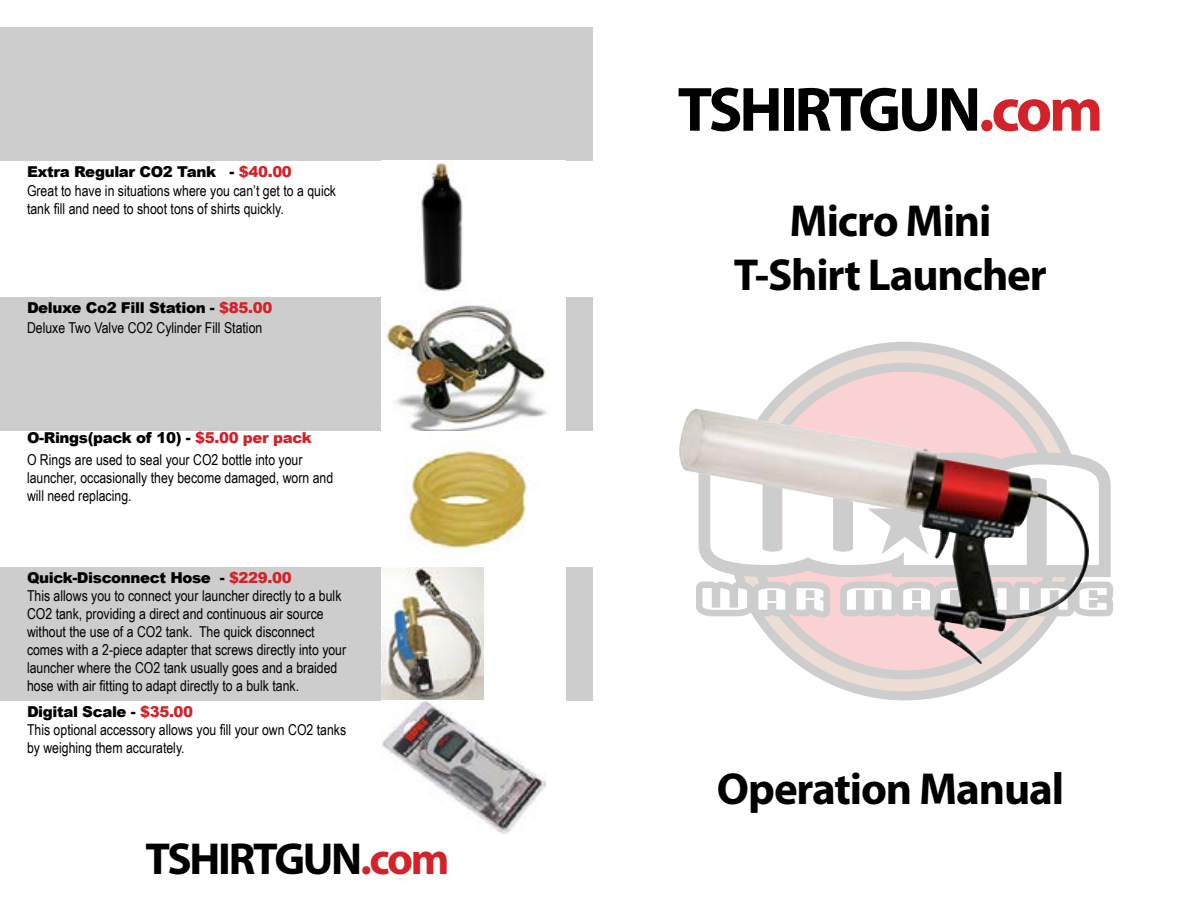
<style>
.page{position:relative;width:1188px;height:918px;background:#fff}
.page>*{position:absolute;margin:0;border:0;box-sizing:border-box;transform-origin:0 0}
.t1{font:700 63px "Myriad Pro";letter-spacing:-.05em;color:#000}
.t2{font:700 45px/54px "Myriad Pro";letter-spacing:-.025em;color:#000;text-align:center}
.t3{font:700 45px "Myriad Pro";letter-spacing:-.05em;color:#000}
.t4{font:15px/18px "Arial Narrow";color:#000}
.t5{font:900 15px "Arial";letter-spacing:-.025em;color:#000}
.s1{color:#d2232a}
</style>
<div class="page">
<div style="left:0;top:28px;width:593px;height:133px;background:#cdcdcd"></div>
<div style="left:0;top:297px;width:593px;height:133px;background:#cdcdcd"></div>
<div style="left:0;top:567px;width:593px;height:133px;background:#cdcdcd"></div>
<div style="left:381px;top:161px;width:185px;height:680px;background:#fff"></div>
<svg style="left:848px;top:342px;width:114px;height:358px;fill:#cdcdcd"></svg>
<svg style="left:766px;top:351px;width:278px;height:340px"></svg>
<svg style="left:1090px;top:459px;width:21px;height:118px;background:#d2d2d2"></svg>
<svg style="left:1090px;top:465px;width:9px;height:100px"></svg>
<svg style="left:1090px;top:582px;width:23px;height:34px"></svg>
<img style="left:679px;top:408px;width:411px;height:256px">
<img style="left:421px;top:162px;width:42px;height:129px">
<img style="left:381px;top:305px;width:167px;height:126px">
<img style="left:408px;top:432px;width:119px;height:119px">
<img style="left:381px;top:567px;width:103px;height:134px">
<img style="left:382px;top:701px;width:163px;height:133px">
<p class="t5" style="left:27px;top:160px;width:266px">Extra Regular CO2 Tank - <span class="s1">$40.00</span></p>
<p class="t4" style="left:27px;top:181px;width:311px">Great to have in situations where you can’t get to a quick tank fill and need to shoot tons of shirts quickly.</p>
<p class="t5" style="left:27px;top:296px;width:247px">Deluxe Co2 Fill Station - <span class="s1">$85.00</span></p>
<p class="t4" style="left:27px;top:318px;width:237px">Deluxe Two Valve CO2 Cylinder Fill Station</p>
<p class="t5" style="left:27px;top:426px;width:286px">O-Rings(pack of 10) - <span class="s1">$5.00 per pack</span></p>
<p class="t4" style="left:27px;top:450px;width:308px">O Rings are used to seal your CO2 bottle into your launcher, occasionally they become damaged, worn and will need replacing.</p>
<p class="t5" style="left:27px;top:566px;width:266px">Quick-Disconnect Hose - <span class="s1">$229.00</span></p>
<p class="t4" style="left:27px;top:586px;width:321px">This allows you to connect your launcher directly to a bulk CO2 tank, providing a direct and continuous air source without the use of a CO2 tank. The quick disconnect comes with a 2-piece adapter that screws directly into your launcher where the CO2 tank usually goes and a braided hose with air fitting to adapt directly to a bulk tank.</p>
<p class="t4" style="left:27px;top:720px;width:321px">This optional accessory allows you fill your own CO2 tanks by weighing them accurately.</p>
<p class="t5" style="left:27px;top:700px;width:168px">Digital Scale - <span class="s1">$35.00</span></p>
<h2 class="t3" style="left:146px;top:830px;width:306px">TSHIRTGUN<span class="s1">.com</span></h2>
<h1 class="t1" style="left:678px;top:68px;width:427px">TSHIRTGUN<span class="s1">.com</span></h1>
<h2 class="t2" style="left:734px;top:193px;width:315px">Micro Mini<br>T-Shirt Launcher</h2>
<h2 class="t2" style="left:717px;top:761px;width:349px">Operation Manual</h2>
</div>
